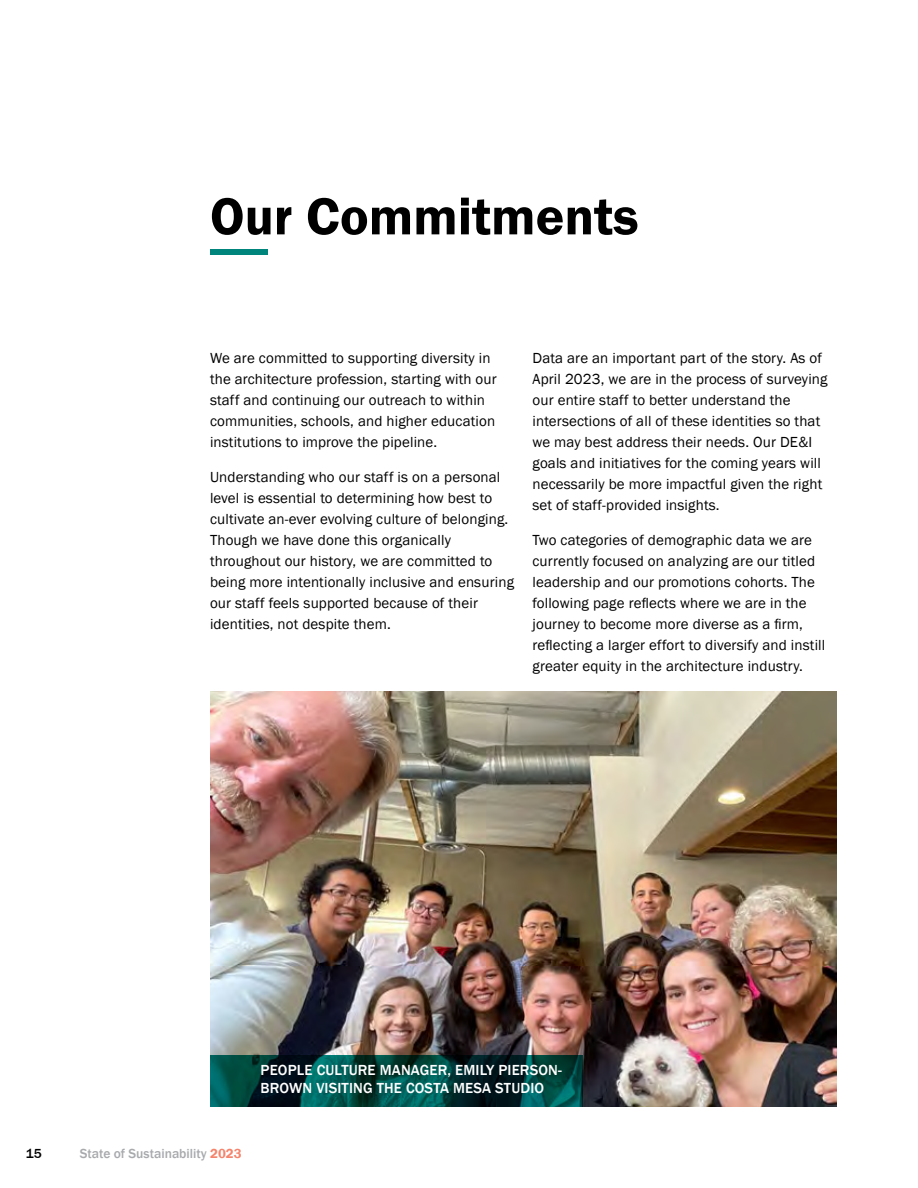
<style>
.page{position:relative;width:918px;height:1188px;background:#fff}
.page>*{position:absolute;margin:0;border:0;box-sizing:border-box;transform-origin:0 0}
.t1{font:600 54px "Franklin Gothic";color:#000}
.t2{font:15px/21px "Franklin Gothic";letter-spacing:.01em;color:#000}
.t3{font:500 15px/18px "Franklin Gothic";letter-spacing:.01em;color:#fff}
.t4{font:500 13.5px "Franklin Gothic";color:#a7a9ac}
.t5{font:500 13.5px "Franklin Gothic";color:#000}
.s1{font-weight:600;color:#f5846c}
</style>
<div class="page">
<div style="left:210px;top:250px;width:57px;height:5px;background:#00857d"></div>
<img style="left:210px;top:692px;width:627px;height:415px">
<svg style="left:210px;top:1055px;width:373px;height:51px;background:#003e3b"></svg>
<h1 class="t1" style="left:210px;top:183px;width:430px">Our Commitments</h1>
<p class="t2" style="left:210px;top:348px;width:288px">We are committed to supporting diversity in the architecture profession, starting with our staff and continuing our outreach to within communities, schools, and higher education institutions to improve the pipeline.</p>
<p class="t2" style="left:210px;top:467px;width:306px">Understanding who our staff is on a personal level is essential to determining how best to cultivate an-ever evolving culture of belonging.<br>Though we have done this organically throughout our history, we are committed to being more intentionally inclusive and ensuring our staff feels supported because of their identities, not despite them.</p>
<p class="t2" style="left:532px;top:348px;width:297px">Data are an important part of the story. As of April 2023, we are in the process of surveying our entire staff to better understand the intersections of all of these identities so that we may best address their needs. Our DE&amp;I goals and initiatives for the coming years will necessarily be more impactful given the right set of staff-provided insights.</p>
<p class="t2" style="left:532px;top:530px;width:294px">Two categories of demographic data we are currently focused on analyzing are our titled leadership and our promotions cohorts. The following page reflects where we are in the journey to become more diverse as a firm, reflecting a larger effort to diversify and instill greater equity in the architecture industry.</p>
<p class="t3" style="left:261px;top:1061px;width:303px">PEOPLE CULTURE MANAGER, EMILY PIERSON-<br>BROWN VISITING THE COSTA MESA STUDIO</p>
<p class="t5" style="left:26px;top:1145px;width:17px">15</p>
<p class="t4" style="left:80px;top:1145px;width:163px">State of Sustainability <span class="s1">2023</span></p>
</div>
